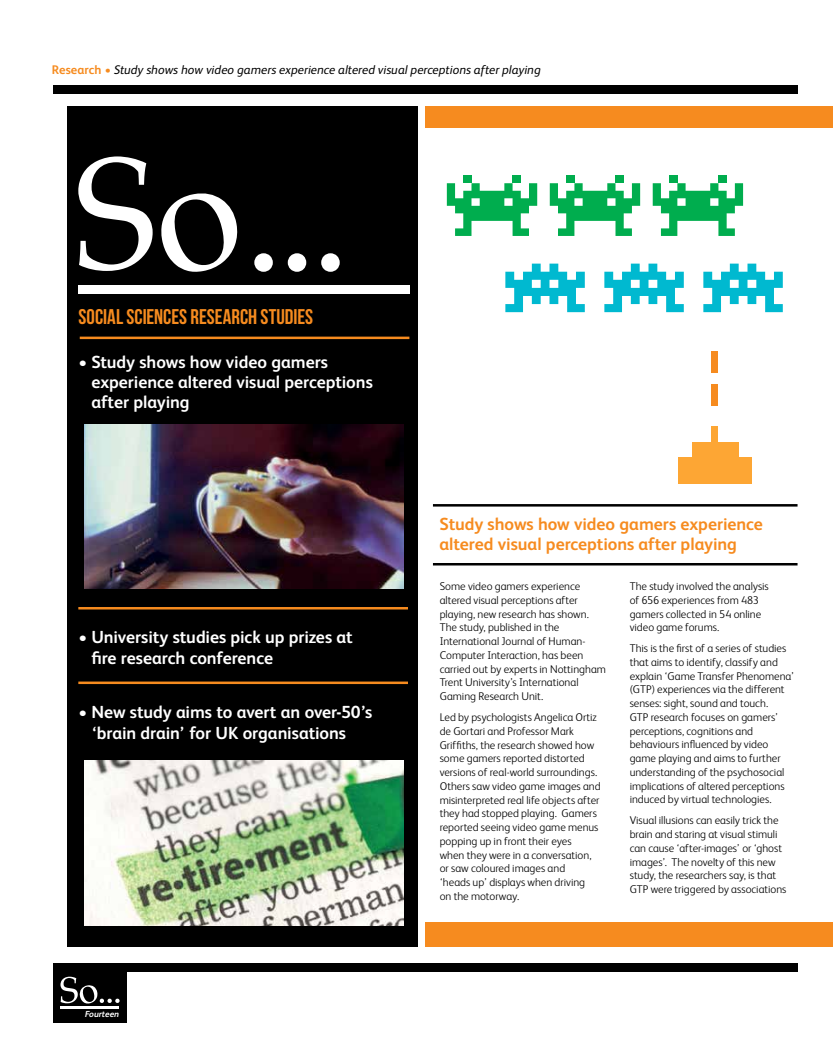
<style>
.page{position:relative;width:833px;height:1053px;background:#fff}
.page>*{position:absolute;margin:0;border:0;box-sizing:border-box;transform-origin:0 0}
.t1{font:21.25px "Bebas Neue";color:#f68b1f}
.t2{font:700 17.5px/20px "FS Albert";letter-spacing:-.005em;color:#fff}
.t3{font:700 17.5px/20px "FS Albert";letter-spacing:-.005em;color:#f68b1f}
.t4{font:italic 12.5px "FS Albert";color:#000}
.t5{font:300 11.25px/13.8px "FS Albert";color:#000}
.t6{font:italic 700 8.75px "FS Albert";color:#fff}
.s1{font-weight:700;font-style:normal;color:#f68b1f}
</style>
<div class="page">
<div style="left:53px;top:85px;width:744px;height:8px;background:#000"></div>
<div style="left:53px;top:963px;width:744px;height:8px;background:#000"></div>
<div style="left:53px;top:969px;width:74px;height:53px;background:#000"></div>
<div style="left:727px;top:457px;width:25px;height:26px;background:#fda634"></div>
<div style="left:703px;top:457px;width:24px;height:26px;background:#fda634"></div>
<div style="left:678px;top:457px;width:25px;height:26px;background:#fda634"></div>
<div style="left:723px;top:442px;width:15px;height:16px;background:#fda634"></div>
<div style="left:707px;top:442px;width:16px;height:16px;background:#fda634"></div>
<div style="left:692px;top:442px;width:15px;height:16px;background:#fda634"></div>
<hr style="left:60px;top:1006px;width:59px;height:2px;background:#fff">
<svg style="left:60px;top:976px;width:60px;height:27px"></svg>
<div style="left:425px;top:921px;width:408px;height:25px;background:#f68b1f"></div>
<div style="left:425px;top:106px;width:408px;height:22px;background:#f68b1f"></div>
<div style="left:67px;top:106px;width:351px;height:840px;background:#000"></div>
<hr style="left:78px;top:607px;width:330px;height:2px;background:#f68b1f">
<hr style="left:78px;top:681px;width:330px;height:3px;background:#f68b1f">
<hr style="left:80px;top:336px;width:329px;height:3px;background:#f68b1f">
<div style="left:78px;top:285px;width:331px;height:9px;background:#fff"></div>
<svg style="left:78px;top:156px;width:75px;height:115px"></svg>
<svg style="left:161px;top:193px;width:77px;height:79px"></svg>
<svg style="left:254px;top:253px;width:19px;height:19px"></svg>
<svg style="left:288px;top:253px;width:18px;height:19px"></svg>
<svg style="left:321px;top:253px;width:19px;height:19px"></svg>
<svg style="left:505px;top:263px;width:80px;height:49px"></svg>
<svg style="left:604px;top:263px;width:80px;height:49px"></svg>
<svg style="left:703px;top:263px;width:80px;height:49px"></svg>
<div style="left:463px;top:176px;width:8px;height:7px;background:#00ad4e"></div>
<div style="left:512px;top:176px;width:9px;height:7px;background:#00ad4e"></div>
<svg style="left:447px;top:183px;width:90px;height:53px"></svg>
<div style="left:566px;top:176px;width:8px;height:7px;background:#00ad4e"></div>
<div style="left:615px;top:176px;width:8px;height:7px;background:#00ad4e"></div>
<svg style="left:550px;top:183px;width:90px;height:53px"></svg>
<div style="left:669px;top:176px;width:8px;height:7px;background:#00ad4e"></div>
<div style="left:718px;top:176px;width:8px;height:7px;background:#00ad4e"></div>
<svg style="left:652px;top:183px;width:91px;height:53px"></svg>
<hr style="left:433px;top:504px;width:364px;height:2px;background:#000">
<hr style="left:433px;top:563px;width:364px;height:2px;background:#000">
<div style="left:711px;top:426px;width:7px;height:21px;background:#fda634"></div>
<div style="left:711px;top:384px;width:7px;height:21px;background:#f68b1f"></div>
<div style="left:711px;top:351px;width:7px;height:21px;background:#f68b1f"></div>
<img style="left:84px;top:761px;width:319px;height:164px">
<img style="left:84px;top:424px;width:319px;height:164px">
<p class="t4" style="left:52px;top:61px;width:490px"><span class="s1">Research •</span> Study shows how video gamers experience altered visual perceptions after playing</p>
<h1 class="t1" style="left:79px;top:304px;width:236px">SOCIAL SCIENCES RESEARCH STUDIES</h1>
<h2 class="t2" style="left:91px;top:351px;width:283px;text-indent:-13px">• Study shows how video gamers experience altered visual perceptions after playing</h2>
<h2 class="t2" style="left:91px;top:625px;width:263px;line-height:21px;text-indent:-13px">• University studies pick up prizes at fire research conference</h2>
<h2 class="t2" style="left:91px;top:700px;width:282px;line-height:21px;text-indent:-13px">• New study aims to avert an over-50’s ‘brain drain’ for UK organisations</h2>
<p class="t6" style="left:85px;top:1007px;width:36px">Fourteen</p>
<h2 class="t3" style="left:439px;top:513px;width:325px">Study shows how video gamers experience altered visual perceptions after playing</h2>
<p class="t5" style="left:440px;top:579px;width:168px">Some video gamers experience altered visual perceptions after playing, new research has shown.<br>The study, published in the<br>International Journal of Human-<br>Computer Interaction, has been carried out by experts in Nottingham<br>Trent University’s International<br>Gaming Research Unit.</p>
<p class="t5" style="left:440px;top:709px;width:162px">Led by psychologists Angelica Ortiz de Gortari and Professor Mark<br>Griffiths, the research showed how some gamers reported distorted versions of real-world surroundings.<br>Others saw video game images and misinterpreted real life objects after they had stopped playing. Gamers reported seeing video game menus popping up in front their eyes<br>when they were in a conversation, or saw coloured images and<br>‘heads up’ displays when driving<br>on the motorway.</p>
<p class="t5" style="left:629px;top:578px;width:141px">The study involved the analysis of 656 experiences from 483 gamers collected in 54 online video game forums.</p>
<p class="t5" style="left:629px;top:641px;width:166px">This is the first of a series of studies that aims to identify, classify and explain ‘Game Transfer Phenomena’ (GTP) experiences via the different senses: sight, sound and touch.<br>GTP research focuses on gamers’ perceptions, cognitions and behaviours influenced by video game playing and aims to further understanding of the psychosocial implications of altered perceptions induced by virtual technologies.</p>
<p class="t5" style="left:629px;top:813px;width:158px">Visual illusions can easily trick the brain and staring at visual stimuli can cause ‘after-images’ or ‘ghost images’. The novelty of this new study, the researchers say, is that GTP were triggered by associations</p>
</div>
